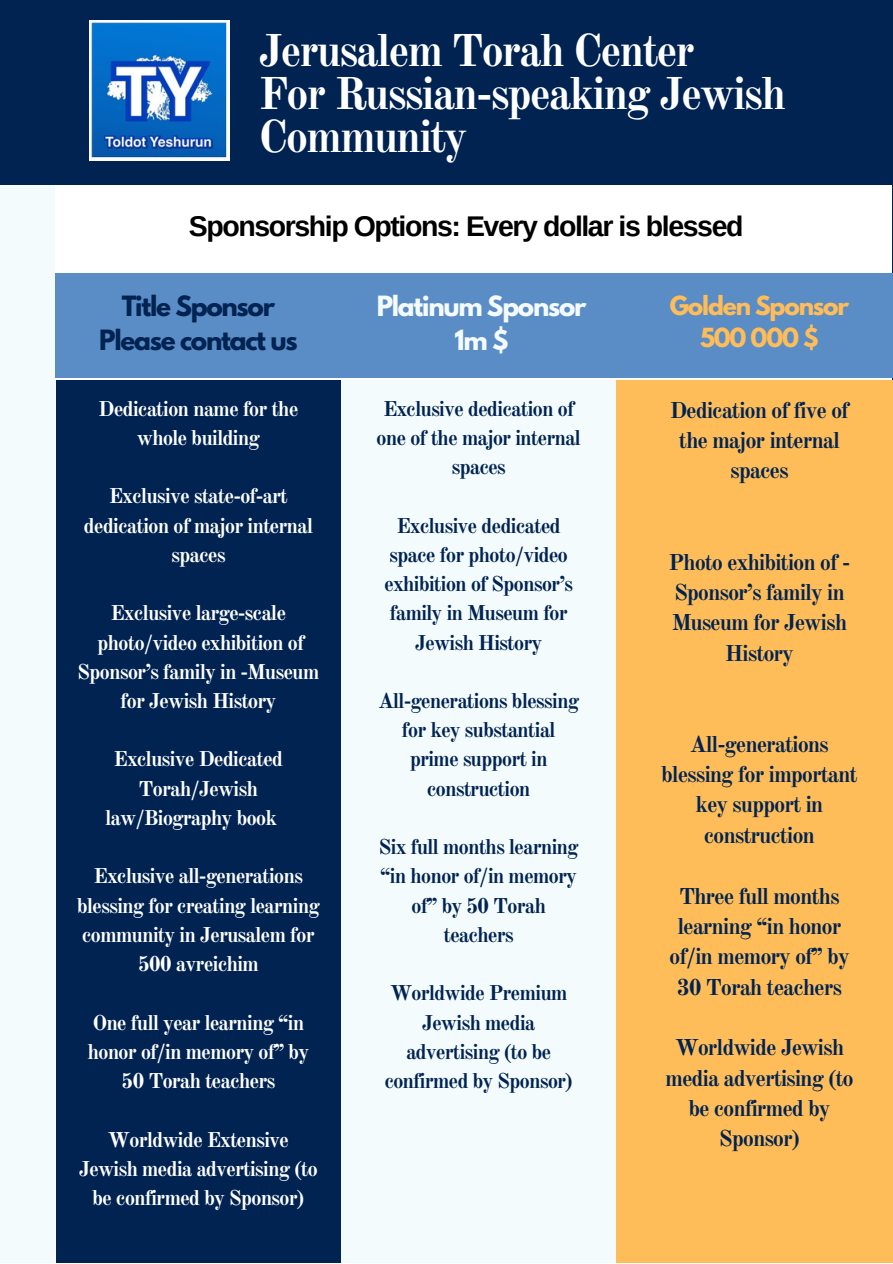
<style>
.page{position:relative;width:893px;height:1264px;background:#fff}
.page>*{position:absolute;margin:0;border:0;box-sizing:border-box;transform-origin:0 0}
.t1{font:700 45px/42.8px "Old Standard";letter-spacing:-.05em;color:#fff}
.t2{font:700 28.5px "Arimo";letter-spacing:-.05em;color:#000}
.t3{font:700 24.75px/34px "League Spartan";letter-spacing:-.05em;color:#002352;text-align:center}
.t4{font:700 24.6px/33.9px "League Spartan";letter-spacing:-.05em;color:#f4fbfc;text-align:center}
.t5{font:700 23.25px/32.1px "League Spartan";letter-spacing:-.05em;color:#ffbd59;text-align:center}
.t6{font:700 22.5px/30.3px "Old Standard";letter-spacing:-.05em;color:#002352;text-align:center}
.t7{font:700 21px/29.2px "Old Standard";letter-spacing:-.05em;color:#fff;text-align:center}
.t8{font:700 21px/29.2px "Old Standard";letter-spacing:-.05em;color:#002352;text-align:center}
</style>
<div class="page">
<div style="left:0;top:0;width:892px;height:1262px;background:#002352"></div>
<div style="left:0;top:185px;width:891px;height:1077px;background:#fff"></div>
<div style="left:56px;top:380px;width:284px;height:882px;background:#002352"></div>
<div style="left:37px;top:273px;width:855px;height:105px;background:#5a8dc6"></div>
<div style="left:0;top:185px;width:54px;height:1077px;background:#f4fbfc"></div>
<img style="left:89px;top:20px;width:141px;height:141px">
<div style="left:341px;top:380px;width:280px;height:882px;background:#f4fbfc"></div>
<div style="left:616px;top:380px;width:276px;height:882px;background:#ffbd59"></div>
<h1 class="t1" style="left:258px;top:30px;width:529px">Jerusalem Torah Center<br>For Russian-speaking Jewish<br>Community</h1>
<h2 class="t2" style="left:189px;top:210px;width:556px">Sponsorship Options: Every dollar is blessed</h2>
<p class="t3" style="left:99px;top:292px;width:200px">Title Sponsor<br>Please contact us</p>
<p class="t7" style="left:98px;top:394px;width:202px">Dedication name for the whole building</p>
<p class="t7" style="left:84px;top:482px;width:231px">Exclusive state-of-art dedication of major internal spaces</p>
<p class="t7" style="left:77px;top:598px;width:244px">Exclusive large-scale photo/video exhibition of<br>Sponsor’s family in -Museum for Jewish History</p>
<p class="t7" style="left:105px;top:745px;width:179px">Exclusive Dedicated<br>Torah/Jewish law/Biography book</p>
<p class="t7" style="left:77px;top:861px;width:244px">Exclusive all-generations blessing for creating learning community in Jerusalem for<br>500 avreichim</p>
<p class="t7" style="left:87px;top:1008px;width:223px">One full year learning “in honor of/in memory of” by<br>50 Torah teachers</p>
<p class="t7" style="left:79px;top:1124px;width:240px">Worldwide Extensive<br>Jewish media advertising (to be confirmed by Sponsor)</p>
<p class="t4" style="left:376px;top:293px;width:211px">Platinum Sponsor<br>1m $</p>
<p class="t8" style="left:376px;top:394px;width:206px">Exclusive dedication of one of the major internal spaces</p>
<p class="t8" style="left:384px;top:511px;width:190px">Exclusive dedicated space for photo/video exhibition of Sponsor’s family in Museum for<br>Jewish History</p>
<p class="t8" style="left:378px;top:686px;width:203px">All-generations blessing for key substantial prime support in construction</p>
<p class="t8" style="left:378px;top:832px;width:202px">Six full months learning “in honor of/in memory of” by 50 Torah teachers</p>
<p class="t8" style="left:384px;top:978px;width:190px">Worldwide Premium<br>Jewish media advertising (to be confirmed by Sponsor)</p>
<p class="t5" style="left:669px;top:293px;width:181px">Golden Sponsor<br>500 000 $</p>
<p class="t6" style="left:669px;top:395px;width:181px">Dedication of five of the major internal spaces</p>
<p class="t6" style="left:668px;top:547px;width:183px">Photo exhibition of -<br>Sponsor’s family in<br>Museum for Jewish<br>History</p>
<p class="t6" style="left:661px;top:729px;width:198px">All-generations blessing for important key support in construction</p>
<p class="t6" style="left:669px;top:881px;width:182px">Three full months learning “in honor of/in memory of” by<br>30 Torah teachers</p>
<p class="t6" style="left:665px;top:1032px;width:190px">Worldwide Jewish media advertising (to be confirmed by<br>Sponsor)</p>
</div>
